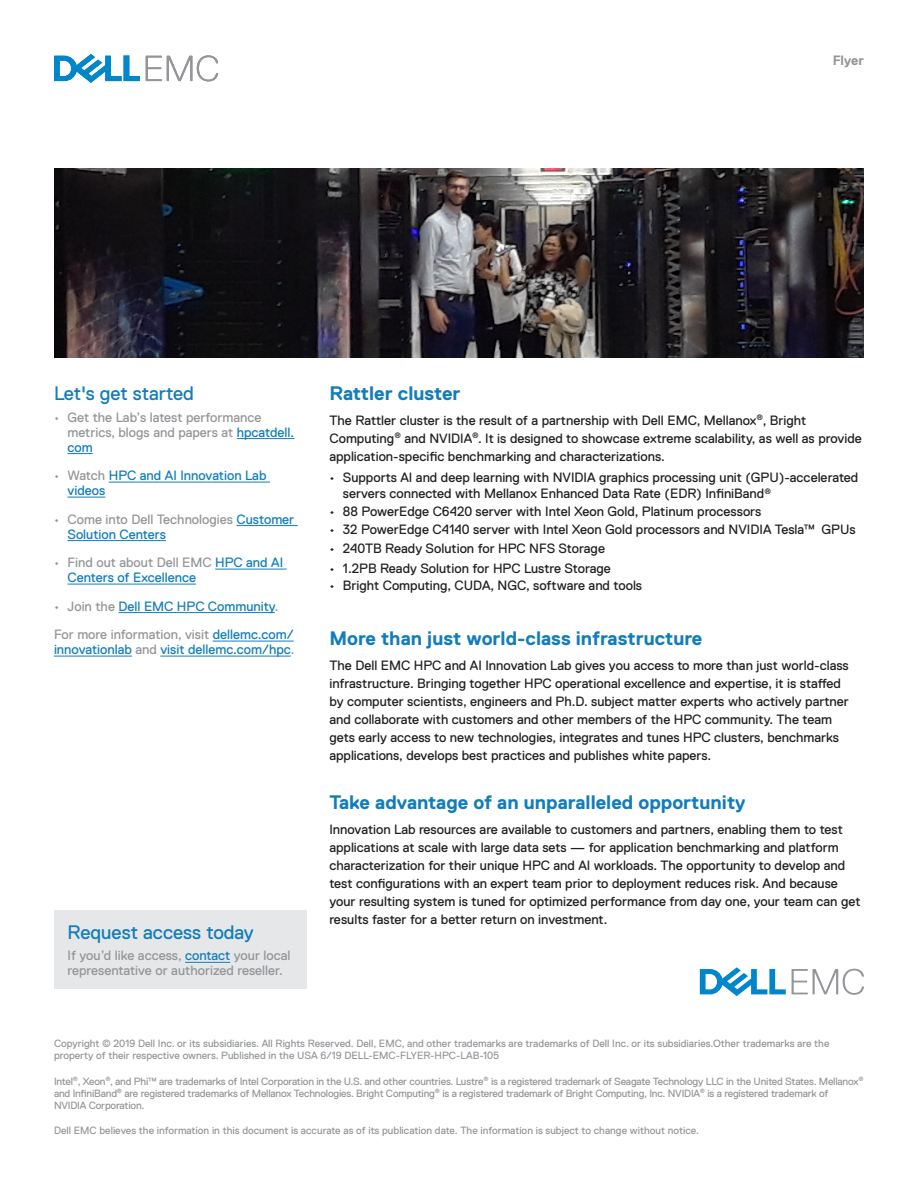
<style>
.page{position:relative;width:918px;height:1188px;background:#fff}
.page>*{position:absolute;margin:0;border:0;box-sizing:border-box;transform-origin:0 0}
.Body_Head_Level_1_De{font:700 19.5px "Dell Replica";color:#127dba}
.Sidebar_Head_Dell_Re{font:19.5px "Dell Replica";color:#127dba}
.Body_Last_Before_Hea{font:13.5px/18px "Dell Replica";color:#231f20}
.Body_Before_Bullet_D{font:13.5px/18px "Dell Replica";color:#231f20}
.Sidebar_Copy_Dell_Re{font:13.5px/15px "Dell Replica";color:#939598}
.Sidebar_Copy_Dell_Re-2{font:13.5px/15px "Dell Replica";color:#127dba}
.Document_Type_Dell_R{font:700 13.5px "Dell Replica";color:#939598}
.Footer_and_Copyright{font:10.5px/12px "Dell Replica";letter-spacing:-.015em;color:#939598}
.s1{color:#127dba}
.s2{color:#939598}
</style>
<div class="page">
<svg style="left:146px;top:55px;width:72px;height:26px"></svg>
<svg style="left:54px;top:54px;width:86px;height:29px"></svg>
<svg style="left:792px;top:969px;width:72px;height:26px"></svg>
<svg style="left:700px;top:967px;width:86px;height:29px"></svg>
<div style="left:54px;top:910px;width:252px;height:79px;background:#e6e7e9"></div>
<hr style="left:185px;top:962px;width:45px;height:1px;background:#127dba">
<hr style="left:237px;top:438px;width:57px;height:1px;background:#127dba">
<svg style="left:68px;top:453px;width:25px;height:1px"></svg>
<hr style="left:109px;top:482px;width:161px;height:1px;background:#127dba">
<hr style="left:68px;top:497px;width:37px;height:1px;background:#127dba">
<hr style="left:237px;top:525px;width:61px;height:1px;background:#127dba">
<hr style="left:68px;top:540px;width:98px;height:1px;background:#127dba">
<hr style="left:215px;top:569px;width:72px;height:1px;background:#127dba">
<hr style="left:68px;top:584px;width:128px;height:1px;background:#127dba">
<hr style="left:119px;top:612px;width:156px;height:1px;background:#127dba">
<hr style="left:213px;top:641px;width:81px;height:1px;background:#127dba">
<hr style="left:54px;top:656px;width:78px;height:1px;background:#127dba">
<hr style="left:160px;top:656px;width:131px;height:1px;background:#127dba">
<img style="left:54px;top:168px;width:810px;height:190px">
<p class="Document_Type_Dell_R" style="left:833px;top:52px;width:33px">Flyer</p>
<p class="Sidebar_Head_Dell_Re" style="left:54px;top:382px;width:142px">Let's get started</p>
<p class="Sidebar_Copy_Dell_Re" style="left:68px;top:409px;width:228px;text-indent:-14px">• Get the Lab’s latest performance metrics, blogs and papers at <span class="s1">hpcatdell. com</span></p>
<p class="Sidebar_Copy_Dell_Re-2" style="left:68px;top:468px;width:200px;text-indent:-14px"><span class="s2">• Watch</span> HPC and AI Innovation Lab videos</p>
<p class="Sidebar_Copy_Dell_Re" style="left:68px;top:511px;width:228px;text-indent:-14px">• Come into Dell Technologies <span class="s1">Customer<br>Solution Centers</span></p>
<p class="Sidebar_Copy_Dell_Re-2" style="left:68px;top:555px;width:217px;text-indent:-14px"><span class="s2">• Find out about Dell EMC</span> HPC and AI<br>Centers of Excellence</p>
<p class="Sidebar_Copy_Dell_Re-2" style="left:54px;top:598px;width:226px"><span class="s2">• Join the</span> Dell EMC HPC Community<span class="s2">.</span></p>
<p class="Sidebar_Copy_Dell_Re-2" style="left:54px;top:627px;width:242px"><span class="s2">For more information, visit</span> dellemc.com/ innovationlab <span class="s2">and</span> visit dellemc.com/hpc<span class="s2">.</span></p>
<p class="Sidebar_Head_Dell_Re" style="left:68px;top:921px;width:188px">Request access today</p>
<p class="Sidebar_Copy_Dell_Re" style="left:68px;top:948px;width:225px">If you’d like access, <span class="s1">contact</span> your local representative or authorized reseller.</p>
<p class="Body_Head_Level_1_De" style="left:329px;top:382px;width:133px">Rattler cluster</p>
<p class="Body_Before_Bullet_D" style="left:329px;top:411px;width:534px">The Rattler cluster is the result of a partnership with Dell EMC, Mellanox<sup>®</sup>, Bright<br>Computing<sup>®</sup> and NVIDIA<sup>®</sup>. It is designed to showcase extreme scalability, as well as provide application‑specific benchmarking and characterizations.</p>
<p class="Body_Last_Before_Hea" style="left:343px;top:469px;width:517px;line-height:16.5px;text-indent:-14px">• Supports AI and deep learning with NVIDIA graphics processing unit (GPU)-accelerated servers connected with Mellanox Enhanced Data Rate (EDR) InfiniBand<sup>®</sup></p>
<p class="Body_Last_Before_Hea" style="left:329px;top:502px;width:433px">• 88 PowerEdge C6420 server with Intel Xeon Gold, Platinum processors</p>
<p class="Body_Last_Before_Hea" style="left:329px;top:520px;width:528px">• 32 PowerEdge C4140 server with Intel Xeon Gold processors and NVIDIA Tesla™ GPUs</p>
<p class="Body_Last_Before_Hea" style="left:329px;top:540px;width:277px">• 240TB Ready Solution for HPC NFS Storage</p>
<p class="Body_Last_Before_Hea" style="left:329px;top:559px;width:283px">• 1.2PB Ready Solution for HPC Lustre Storage</p>
<p class="Body_Last_Before_Hea" style="left:329px;top:577px;width:314px">• Bright Computing, CUDA, NGC, software and tools</p>
<p class="Body_Head_Level_1_De" style="left:329px;top:627px;width:375px">More than just world‑class infrastructure</p>
<p class="Body_Last_Before_Hea" style="left:329px;top:656px;width:521px">The Dell EMC HPC and AI Innovation Lab gives you access to more than just world‑class infrastructure. Bringing together HPC operational excellence and expertise, it is staffed by computer scientists, engineers and Ph.D. subject matter experts who actively partner and collaborate with customers and other members of the HPC community. The team gets early access to new technologies, integrates and tunes HPC clusters, benchmarks applications, develops best practices and publishes white papers.</p>
<p class="Body_Head_Level_1_De" style="left:329px;top:792px;width:418px">Take advantage of an unparalleled opportunity</p>
<p class="Body_Last_Before_Hea" style="left:329px;top:820px;width:533px">Innovation Lab resources are available to customers and partners, enabling them to test applications at scale with large data sets — for application benchmarking and platform characterization for their unique HPC and AI workloads. The opportunity to develop and test configurations with an expert team prior to deployment reduces risk. And because your resulting system is tuned for optimized performance from day one, your team can get results faster for a better return on investment.</p>
<p class="Footer_and_Copyright" style="left:54px;top:1037px;width:777px">Copyright © 2019 Dell Inc. or its subsidiaries. All Rights Reserved. Dell, EMC, and other trademarks are trademarks of Dell Inc. or its subsidiaries.Other trademarks are the property of their respective owners. Published in the USA 6/19 DELL‑EMC‑FLYER‑HPC‑LAB‑105</p>
<p class="Footer_and_Copyright" style="left:54px;top:1075px;width:811px">Intel<sup>®</sup>, Xeon<sup>®</sup>, and Phi™ are trademarks of Intel Corporation in the U.S. and other countries. Lustre<sup>®</sup> is a registered trademark of Seagate Technology LLC in the United States. Mellanox<sup>® </sup>and InfiniBand<sup>®</sup> are registered trademarks of Mellanox Technologies. Bright Computing<sup>®</sup> is a registered trademark of Bright Computing, Inc. NVIDIA<sup>®</sup> is a registered trademark of<br>NVIDIA Corporation.</p>
<p class="Footer_and_Copyright" style="left:54px;top:1124px;width:647px">Dell EMC believes the information in this document is accurate as of its publication date. The information is subject to change without notice.</p>
</div>
